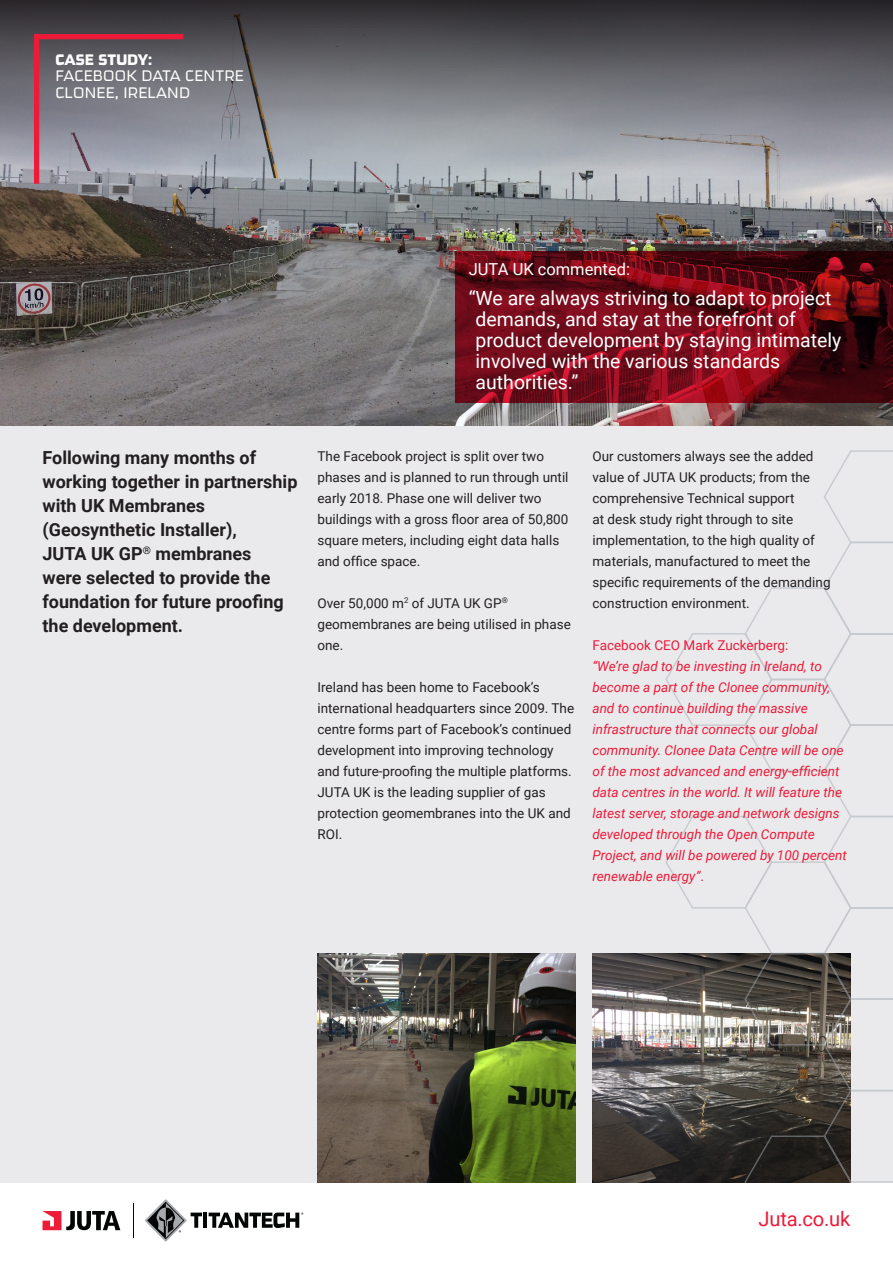
<style>
.page{position:relative;width:893px;height:1263px;background:#fff}
.page>*{position:absolute;margin:0;border:0;box-sizing:border-box;transform-origin:0 0}
.t1{font:20.1px "Roboto";letter-spacing:-.01em;color:#ed1a38}
.t2{font:19.5px/21px "Roboto";color:#fff}
.t3{font:700 18px/24px "Roboto";color:#231f20}
.t4{font:300 18px/16.5px "Ginger Pro";letter-spacing:.01em;color:#fff}
.t5{font:18px "Ginger Pro";letter-spacing:.01em;color:#fff}
.t6{font:16.5px "Roboto";color:#fff}
.t7{font:13.5px/21px "Roboto";color:#231f20}
.t8{font:italic 13.5px/21px "Roboto";color:#ed1a38}
.t9{font:13.5px "Roboto";color:#ed1a38}
.s1{font-style:normal}
</style>
<div class="page">
<img style="left:0;top:176px;width:893px;height:250px">
<div style="left:0;top:0;width:893px;height:176px;background:linear-gradient(to bottom,#2c292d,#babec6)"></div>
<div style="left:0;top:426px;width:893px;height:756px;background:#eaeaec"></div>
<svg style="left:31px;top:31px;width:158px;height:158px;background:#857a85"></svg>
<svg style="left:455px;top:251px;width:438px;height:152px;background:#6a0a16"></svg>
<svg style="left:43px;top:1211px;width:77px;height:19px"></svg>
<svg style="left:145px;top:1199px;width:57px;height:43px"></svg>
<hr style="left:203px;top:1212px;width:4px;height:16px;background:#040606">
<svg style="left:209px;top:1212px;width:94px;height:16px"></svg>
<hr style="left:133px;top:1203px;width:1px;height:35px;background:#040606">
<img style="left:317px;top:954px;width:258px;height:228px">
<img style="left:592px;top:954px;width:73px;height:228px">
<svg style="left:665px;top:450px;width:228px;height:732px"></svg>
<h3 class="t5" style="left:55px;top:48px;width:98px">CASE STUDY:</h3>
<h3 class="t4" style="left:55px;top:67px;width:190px">FACEBOOK DATA CENTRE<br>CLONEE, IRELAND</h3>
<p class="t6" style="left:469px;top:258px;width:163px">JUTA UK commented:</p>
<h2 class="t2" style="left:475px;top:286px;width:367px;text-indent:-7px">“We are always striving to adapt to project demands, and stay at the forefront of product development by staying intimately involved with the various standards authorities.”</h2>
<h3 class="t3" style="left:43px;top:445px;width:256px">Following many months of working together in partnership with UK Membranes (Geosynthetic Installer),<br>JUTA UK GP<sup>®</sup> membranes<br>were selected to provide the foundation for future proofing the development.</h3>
<p class="t7" style="left:317px;top:445px;width:253px">The Facebook project is split over two phases and is planned to run through until early 2018. Phase one will deliver two buildings with a gross floor area of 50,800 square meters, including eight data halls and office space.</p>
<p class="t7" style="left:317px;top:592px;width:255px">Over 50,000 m<sup>2</sup> of JUTA UK GP<sup>® </sup>geomembranes are being utilised in phase one.</p>
<p class="t7" style="left:317px;top:676px;width:258px">Ireland has been home to Facebook’s international headquarters since 2009. The centre forms part of Facebook’s continued development into improving technology and future-proofing the multiple platforms.<br>JUTA UK is the leading supplier of gas protection geomembranes into the UK and ROI.</p>
<p class="t7" style="left:592px;top:445px;width:240px">Our customers always see the added value of JUTA UK products; from the comprehensive Technical support<br>at desk study right through to site implementation, to the high quality of materials, manufactured to meet the specific requirements of the demanding construction environment.</p>
<p class="t9" style="left:592px;top:636px;width:197px">Facebook CEO Mark Zuckerberg:</p>
<p class="t8" style="left:592px;top:655px;width:256px">“We’re glad to be investing in Ireland, to become a part of the Clonee community, and to continue building the massive infrastructure that connects our global community. Clonee Data Centre will be one of the most advanced and energy-efficient data centres in the world. It will feature the latest server, storage and network designs developed through the Open Compute Project, and will be powered by 100 percent renewable energy”<span class="s1">.</span></p>
<h1 class="t1" style="left:758px;top:1205px;width:93px">Juta.co.uk</h1>
</div>
